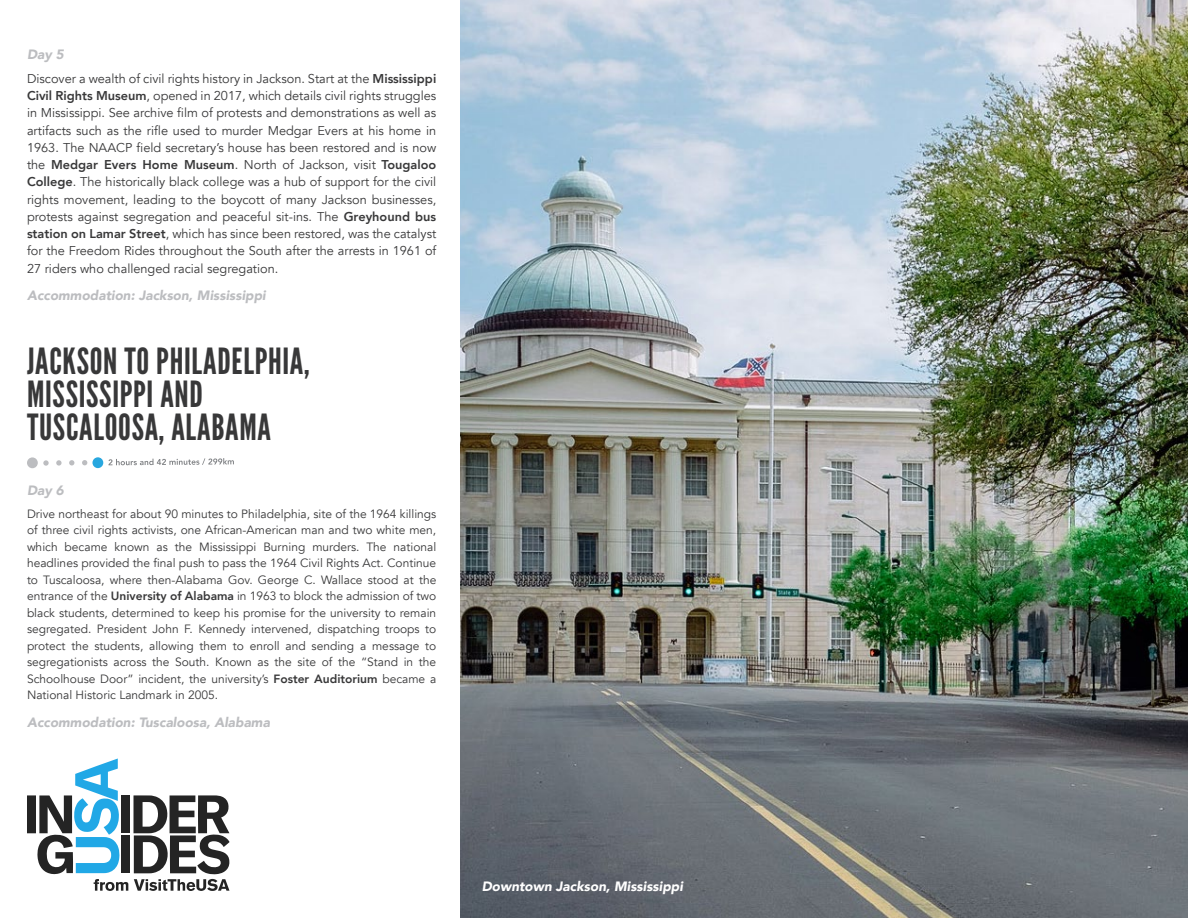
<style>
.page{position:relative;width:1188px;height:918px;background:#fff}
.page>*{position:absolute;margin:0;border:0;box-sizing:border-box;transform-origin:0 0}
.Section_Title_no_lin{font:36px/33px "League Gothic";letter-spacing:.02em;color:#383839}
.Accommodation{font:italic 900 13.5px "Avenir";color:#bcbdc0}
.Photo_Caption{font:italic 900 13.5px "Avenir";color:#fff}
.t1{font:12.75px/17.2px "Avenir";color:#383839;text-align:justify}
.t2{font:12px/16.5px "Avenir";color:#383839;text-align:justify}
.s1{font-weight:800}
</style>
<div class="page">
<img style="left:460px;top:0;width:728px;height:918px">
<div style="left:121px;top:795px;width:9px;height:38px;background:#242424"></div>
<div style="left:121px;top:836px;width:9px;height:37px;background:#242424"></div>
<svg style="left:27px;top:759px;width:101px;height:132px"></svg>
<svg style="left:134px;top:795px;width:96px;height:96px"></svg>
<div style="left:92px;top:457px;width:11px;height:11px;background:#28a7df;border-radius:50%"></div>
<svg style="left:43px;top:460px;width:44px;height:6px"></svg>
<div style="left:27px;top:457px;width:11px;height:11px;background:#bcbdc0;border-radius:50%"></div>
<svg style="left:109px;top:458px;width:125px;height:7px"></svg>
<p class="Accommodation" style="left:27px;top:43px;width:38px">Day 5</p>
<p class="t1" style="left:27px;top:70px;width:411px">Discover a wealth of civil rights history in Jackson. Start at the <span class="s1">Mississippi Civil Rights Museum</span>, opened in 2017, which details civil rights struggles in Mississippi. See archive film of protests and demonstrations as well as artifacts such as the rifle used to murder Medgar Evers at his home in 1963. The NAACP field secretary’s house has been restored and is now the <span class="s1">Medgar Evers Home Museum</span>. North of Jackson, visit <span class="s1">Tougaloo College</span>. The historically black college was a hub of support for the civil rights movement, leading to the boycott of many Jackson businesses, protests against segregation and peaceful sit-ins. The <span class="s1">Greyhound bus station on Lamar Street</span>, which has since been restored, was the catalyst for the Freedom Rides throughout the South after the arrests in 1961 of 27 riders who challenged racial segregation.</p>
<p class="Accommodation" style="left:27px;top:285px;width:240px">Accommodation: Jackson, Mississippi</p>
<p class="Section_Title_no_lin" style="left:27px;top:345px;width:284px">JACKSON TO PHILADELPHIA,<br>MISSISSIPPI AND<br>TUSCALOOSA, ALABAMA</p>
<p class="Accommodation" style="left:27px;top:479px;width:38px">Day 6</p>
<p class="t2" style="left:27px;top:506px;width:411px">Drive northeast for about 90 minutes to Philadelphia, site of the 1964 killings of three civil rights activists, one African-American man and two white men, which became known as the Mississippi Burning murders. The national headlines provided the final push to pass the 1964 Civil Rights Act. Continue to Tuscaloosa, where then-Alabama Gov. George C. Wallace stood at the entrance of the <span class="s1">University of Alabama</span> in 1963 to block the admission of two black students, determined to keep his promise for the university to remain segregated. President John F. Kennedy intervened, dispatching troops to protect the students, allowing them to enroll and sending a message to segregationists across the South. Known as the site of the “Stand in the Schoolhouse Door” incident, the university’s <span class="s1">Foster Auditorium</span> became a National Historic Landmark in 2005.</p>
<p class="Accommodation" style="left:27px;top:711px;width:244px">Accommodation: Tuscaloosa, Alabama</p>
<p class="Photo_Caption" style="left:482px;top:875px;width:203px">Downtown Jackson, Mississippi</p>
</div>
